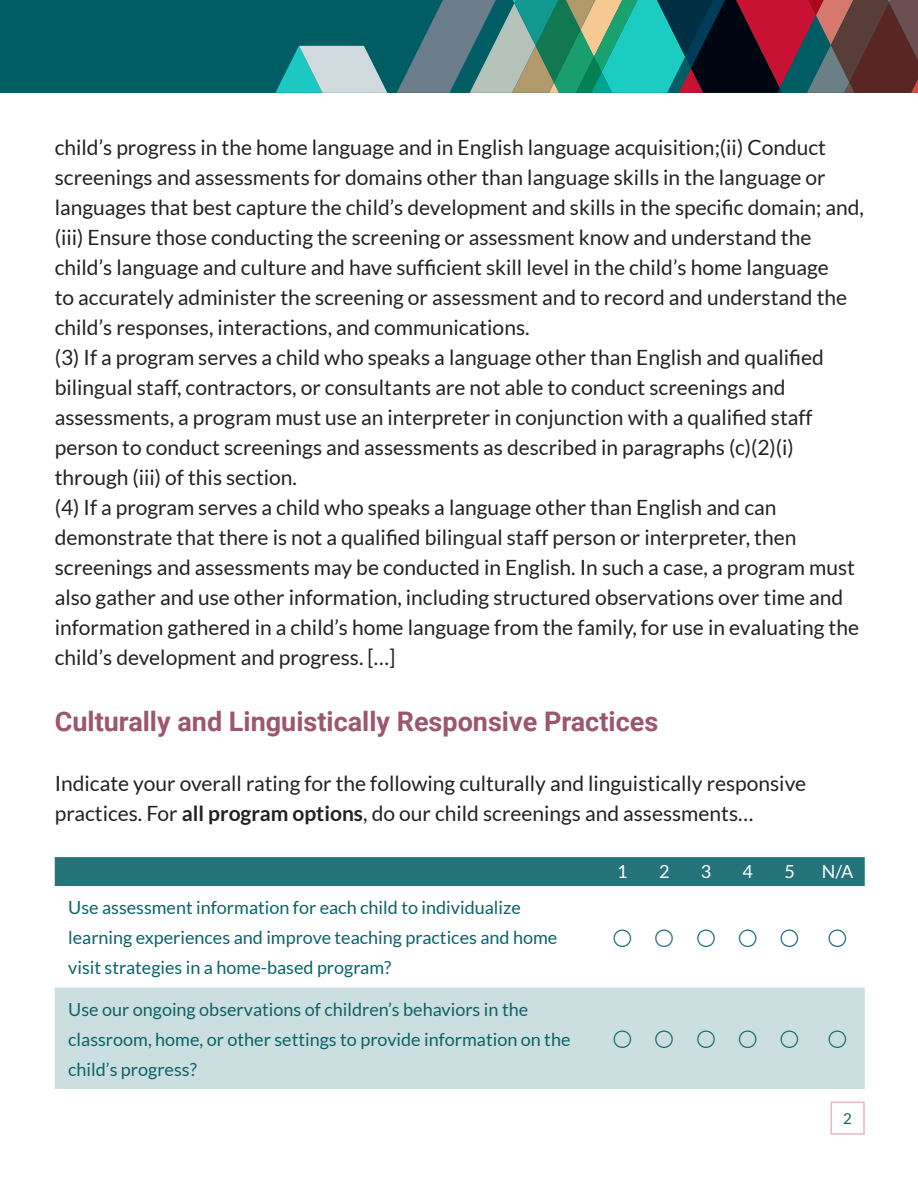
<style>
.page{position:relative;width:918px;height:1188px;background:#fff}
.page>*{position:absolute;margin:0;border:0;box-sizing:border-box;transform-origin:0 0}
.Headline_2{font:700 27px "Roboto";color:#9c566e}
.t1{font:21px/30px "Lato";color:#222223}
.t2{font:18px/30px "Lato";color:#0b636a}
.t3{font:18px "Lato";color:#fff}
.t4{font:15px "Lato";color:#0b636a}
.s1{font-weight:700}
</style>
<div class="page">
<div style="left:0;top:0;width:918px;height:93px;background:#015d64"></div>
<svg style="left:275px;top:46px;width:112px;height:47px"></svg>
<svg style="left:397px;top:0;width:521px;height:93px;background:#4b6664"></svg>
<div style="left:831px;top:1102px;width:34px;height:33px;border:2px solid #eab6c1"></div>
<div style="left:55px;top:857px;width:810px;height:29px;background:#24747a"></div>
<div style="left:55px;top:988px;width:810px;height:101px;background:#ccdfe0"></div>
<svg style="left:614px;top:1031px;width:17px;height:17px"></svg>
<svg style="left:656px;top:1031px;width:17px;height:17px"></svg>
<svg style="left:697px;top:1031px;width:18px;height:17px"></svg>
<svg style="left:739px;top:1031px;width:18px;height:17px"></svg>
<svg style="left:781px;top:1031px;width:17px;height:17px"></svg>
<svg style="left:829px;top:1031px;width:17px;height:17px"></svg>
<p class="t1" style="left:55px;top:132px;width:811px">child’s progress in the home language and in English language acquisition;(ii) Conduct screenings and assessments for domains other than language skills in the language or languages that best capture the child’s development and skills in the specific domain; and,</p>
<p class="t1" style="left:55px;top:222px;width:794px">(iii) Ensure those conducting the screening or assessment know and understand the child’s language and culture and have sufficient skill level in the child’s home language to accurately administer the screening or assessment and to record and understand the child’s responses, interactions, and communications.</p>
<p class="t1" style="left:55px;top:342px;width:771px">(3) If a program serves a child who speaks a language other than English and qualified bilingual staff, contractors, or consultants are not able to conduct screenings and assessments, a program must use an interpreter in conjunction with a qualified staff person to conduct screenings and assessments as described in paragraphs (c)(2)(i) through (iii) of this section.</p>
<p class="t1" style="left:55px;top:493px;width:806px">(4) If a program serves a child who speaks a language other than English and can demonstrate that there is not a qualified bilingual staff person or interpreter, then screenings and assessments may be conducted in English. In such a case, a program must also gather and use other information, including structured observations over time and information gathered in a child’s home language from the family, for use in evaluating the child’s development and progress. […]</p>
<h2 class="Headline_2" style="left:55px;top:703px;width:605px">Culturally and Linguistically Responsive Practices</h2>
<p class="t1" style="left:55px;top:768px;width:753px">Indicate your overall rating for the following culturally and linguistically responsive practices. For <span class="s1">all program options</span>, do our child screenings and assessments…</p>
<p class="t3" style="left:617px;top:861px;width:12px">1</p>
<p class="t3" style="left:659px;top:861px;width:12px">2</p>
<p class="t3" style="left:701px;top:861px;width:12px">3</p>
<p class="t3" style="left:743px;top:861px;width:12px">4</p>
<p class="t3" style="left:784px;top:861px;width:12px">5</p>
<p class="t3" style="left:822px;top:861px;width:33px">N/A</p>
<p class="t2" style="left:68px;top:892px;width:491px">Use assessment information for each child to individualize learning experiences and improve teaching practices and home visit strategies in a home-based program?</p>
<p class="t2" style="left:68px;top:994px;width:504px">Use our ongoing observations of children’s behaviors in the classroom, home, or other settings to provide information on the child’s progress?</p>
<p class="t4" style="left:843px;top:1110px;width:10px">2</p>
</div>
